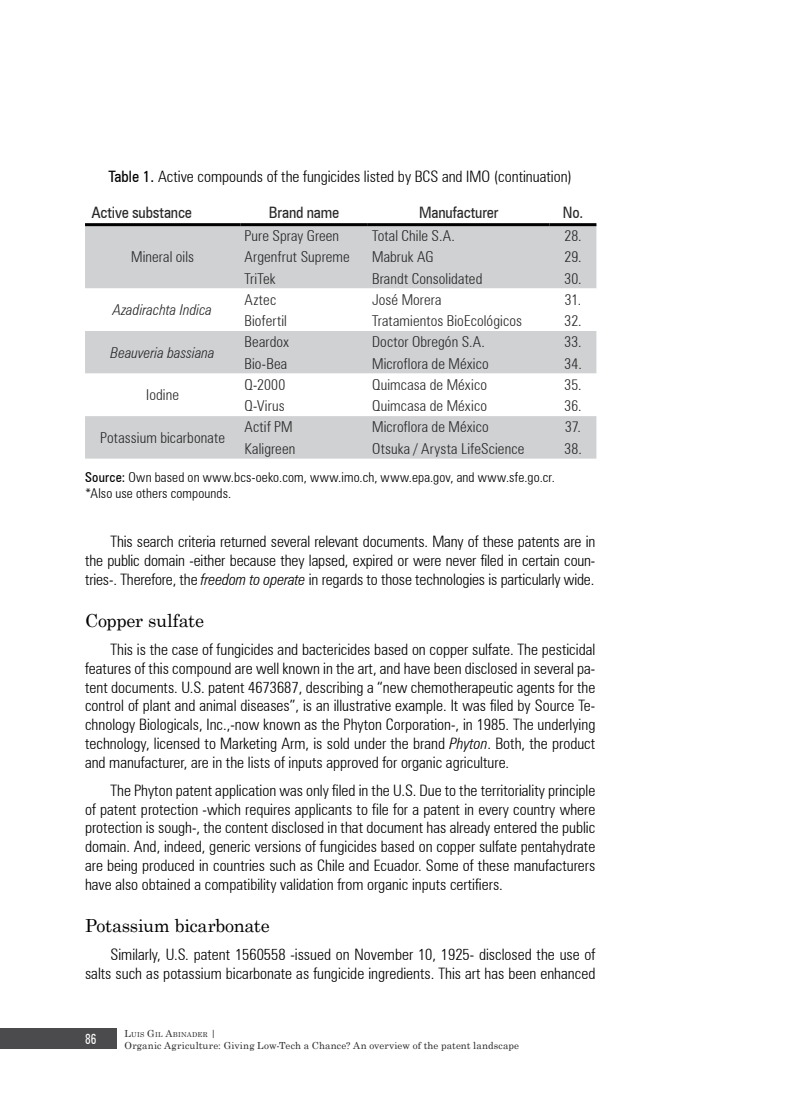
<style>
.page{position:relative;width:808px;height:1106px;background:#fff}
.page>*{position:absolute;margin:0;border:0;box-sizing:border-box;transform-origin:0 0}
.t1{font:18px "Century Schoolbook";letter-spacing:-.01em;color:#000}
.t2{font:300 condensed 15.75px/18.9px "Zurich BT";color:#000;text-align:justify}
.t3{font:condensed 15.75px "Zurich BT";letter-spacing:-.01em;color:#282829}
.t4{font:300 condensed 15px "Zurich BT";letter-spacing:.01em;color:#282829}
.t5{font:italic 300 condensed 15px "Zurich BT";letter-spacing:.005em;color:#282829}
.t6{font:condensed 14.25px "Zurich BT";color:#fff;scale:.84 1}
.t7{font:300 condensed 13.5px/16.2px "Zurich BT";letter-spacing:.01em;color:#000}
.t8{font:9.75px "Century Schoolbook";letter-spacing:.015em;color:#282829}
.t9{font:6.9px "Century Schoolbook";letter-spacing:.04em;color:#282829}
.s1{font-weight:400}
.s2{font-style:italic}
.s3{font-size:9.75px}
</style>
<div class="page">
<div style="left:0;top:1028px;width:117px;height:20px;background:#4b4b4d"></div>
<div style="left:85px;top:226px;width:511px;height:232px;background:#d0d1d2"></div>
<svg style="left:85px;top:288px;width:511px;height:128px"></svg>
<hr style="left:85px;top:223px;width:155px;height:3px;background:#000">
<hr style="left:240px;top:223px;width:128px;height:3px;background:#000">
<hr style="left:368px;top:223px;width:182px;height:3px;background:#000">
<hr style="left:550px;top:223px;width:46px;height:3px;background:#000">
<p class="t2" style="left:108px;top:167px;width:465px"><span class="s1">Table 1.</span> Active compounds of the fungicides listed by BCS and IMO (continuation)</p>
<p class="t3" style="left:91px;top:203px;width:102px">Active substance</p>
<p class="t3" style="left:269px;top:202px;width:72px">Brand name</p>
<p class="t3" style="left:419px;top:202px;width:81px">Manufacturer</p>
<p class="t3" style="left:563px;top:202px;width:22px">No.</p>
<p class="t4" style="left:131px;top:248px;width:64px">Mineral oils</p>
<p class="t4" style="left:244px;top:226px;width:96px">Pure Spray Green</p>
<p class="t4" style="left:372px;top:226px;width:84px">Total Chile S.A.</p>
<p class="t4" style="left:564px;top:226px;width:19px">28.</p>
<p class="t4" style="left:244px;top:248px;width:107px">Argenfrut Supreme</p>
<p class="t4" style="left:372px;top:248px;width:63px">Mabruk AG</p>
<p class="t4" style="left:564px;top:248px;width:19px">29.</p>
<p class="t4" style="left:244px;top:269px;width:33px">TriTek</p>
<p class="t4" style="left:372px;top:269px;width:112px">Brandt Consolidated</p>
<p class="t4" style="left:564px;top:269px;width:19px">30.</p>
<p class="t5" style="left:113px;top:301px;width:100px">Azadirachta Indica</p>
<p class="t5" style="left:111px;top:343px;width:106px">Beauveria bassiana</p>
<p class="t4" style="left:146px;top:386px;width:34px">Iodine</p>
<p class="t4" style="left:245px;top:290px;width:33px">Aztec</p>
<p class="t4" style="left:372px;top:290px;width:71px">José Morera</p>
<p class="t4" style="left:565px;top:290px;width:18px">31.</p>
<p class="t4" style="left:245px;top:311px;width:44px">Biofertil</p>
<p class="t4" style="left:372px;top:311px;width:151px">Tratamientos BioEcológicos</p>
<p class="t4" style="left:564px;top:311px;width:19px">32.</p>
<p class="t4" style="left:245px;top:333px;width:46px">Beardox</p>
<p class="t4" style="left:372px;top:333px;width:114px">Doctor Obregón S.A.</p>
<p class="t4" style="left:564px;top:333px;width:19px">33.</p>
<p class="t4" style="left:245px;top:354px;width:44px">Bio-Bea</p>
<p class="t4" style="left:372px;top:354px;width:118px">Microflora de México</p>
<p class="t4" style="left:564px;top:354px;width:19px">34.</p>
<p class="t4" style="left:245px;top:375px;width:42px">Q-2000</p>
<p class="t4" style="left:372px;top:375px;width:116px">Quimcasa de México</p>
<p class="t4" style="left:564px;top:375px;width:19px">35.</p>
<p class="t4" style="left:245px;top:396px;width:42px">Q-Virus</p>
<p class="t4" style="left:372px;top:396px;width:116px">Quimcasa de México</p>
<p class="t4" style="left:564px;top:396px;width:19px">36.</p>
<p class="t4" style="left:245px;top:418px;width:50px">Actif PM</p>
<p class="t4" style="left:372px;top:418px;width:118px">Microflora de México</p>
<p class="t4" style="left:565px;top:418px;width:17px">37.</p>
<p class="t4" style="left:245px;top:439px;width:52px">Kaligreen</p>
<p class="t4" style="left:372px;top:439px;width:154px">Otsuka / Arysta LifeScience</p>
<p class="t4" style="left:564px;top:439px;width:19px">38.</p>
<p class="t7" style="left:85px;top:468px;width:471px"><span class="s1">Source:</span> Own based on www.bcs-oeko.com, www.imo.ch, www.epa.gov, and www.sfe.go.cr. *Also use others compounds.</p>
<p class="t2" style="left:85px;top:532px;width:512px;text-indent:26px">This search criteria returned several relevant documents. Many of these patents are in the public domain -either because they lapsed, expired or were never filed in certain coun&shy;tries-. Therefore, the <span class="s2">freedom to operate</span> in regards to those technologies is particularly wide.</p>
<p class="t1" style="left:85px;top:605px;width:120px">Copper sulfate</p>
<p class="t2" style="left:85px;top:639px;width:512px;text-indent:26px">This is the case of fungicides and bactericides based on copper sulfate. The pesticidal features of this compound are well known in the art, and have been disclosed in several pa&shy;tent documents. U.S. patent 4673687, describing a “new chemotherapeutic agents for the control of plant and animal diseases”, is an illustrative example. It was filed by Source Te&shy;chnology Biologicals, Inc.,-now known as the Phyton Corporation-, in 1985. The underlying technology, licensed to Marketing Arm, is sold under the brand <span class="s2">Phyton</span>. Both, the product and manufacturer, are in the lists of inputs approved for organic agriculture.</p>
<p class="t2" style="left:85px;top:780px;width:512px;text-indent:26px">The Phyton patent application was only filed in the U.S. Due to the territoriality principle of patent protection -which requires applicants to file for a patent in every country where protection is sough-, the content disclosed in that document has already entered the public domain. And, indeed, generic versions of fungicides based on copper sulfate pentahydrate are being produced in countries such as Chile and Ecuador. Some of these manufacturers have also obtained a compatibility validation from organic inputs certifiers.</p>
<p class="t1" style="left:85px;top:910px;width:186px">Potassium bicarbonate</p>
<p class="t2" style="left:85px;top:944px;width:512px;text-align:right">Similarly, U.S. patent 1560558 -issued on November 10, 1925- disclosed the use of salts such as potassium bicarbonate as fungicide ingredients. This art has been enhanced</p>
<p class="t4" style="left:100px;top:428px;width:126px">Potassium bicarbonate</p>
<p class="t6" style="left:85px;top:1030px;width:15px">86</p>
<p class="t9" style="left:125px;top:1028px;width:93px"><span class="s3">L</span>UIS <span class="s3">G</span>IL <span class="s3">A</span>BINADER <span class="s3">|</span></p>
<p class="t8" style="left:125px;top:1037px;width:396px">Organic Agriculture: Giving Low-Tech a Chance? An overview of the patent landscape</p>
</div>
